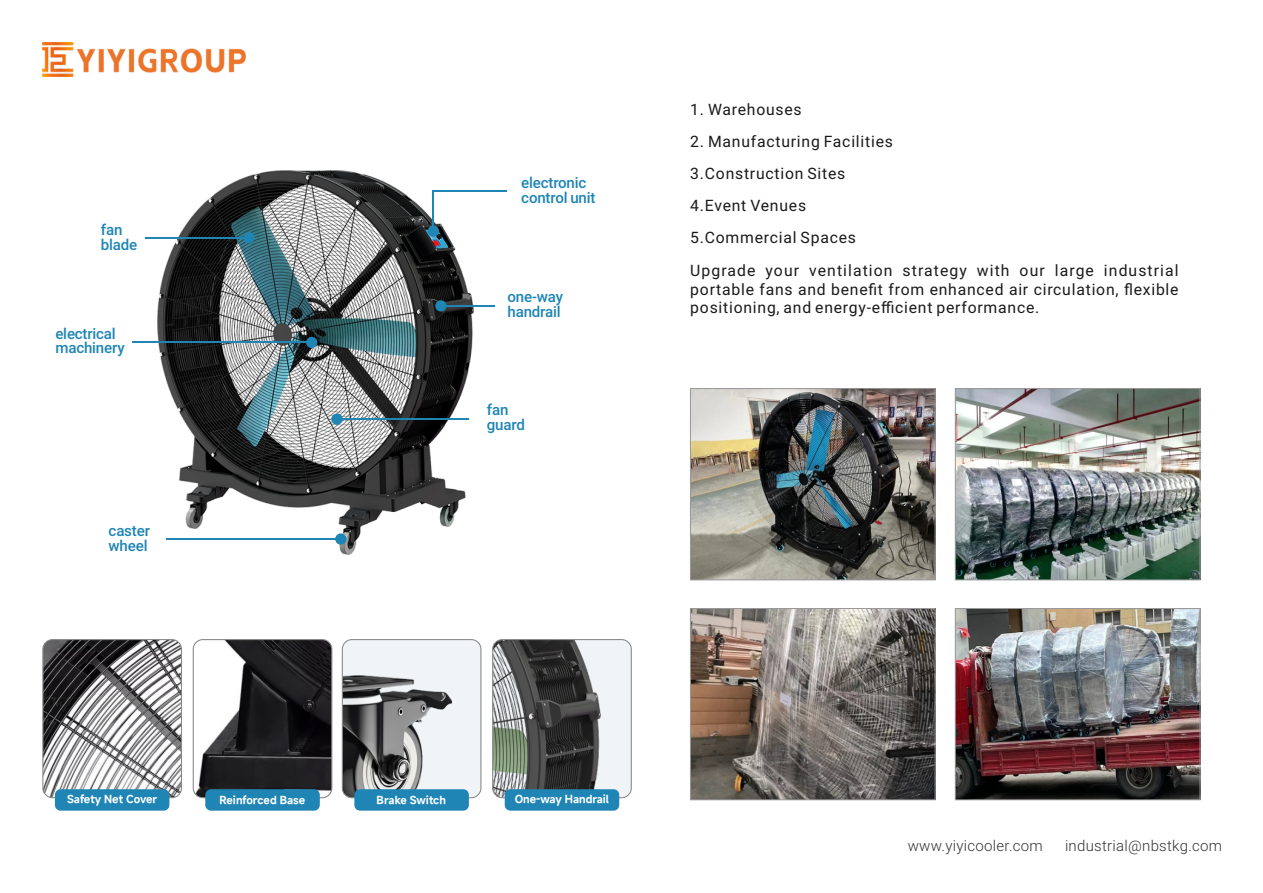
<style>
.page{position:relative;width:1263px;height:893px;background:#fff}
.page>*{position:absolute;margin:0;border:0;box-sizing:border-box;transform-origin:0 0}
.t1{font:15.75px/32.1px "Roboto";letter-spacing:.05em;color:#1a1a1a}
.t2{font:500 15.15px/14.7px "Roboto";letter-spacing:-.01em;color:#1f85b5}
.t3{font:300 15px "Roboto";letter-spacing:.02em;color:#333}
.t4{font:600 10.5px "Mi Sans";color:#fff}
</style>
<div class="page">
<img style="left:43px;top:42px;width:203px;height:35px">
<img style="left:157px;top:170px;width:316px;height:385px">
<div style="left:243px;top:232px;width:12px;height:11px;background:#1f85b5;border-radius:50%"></div>
<hr style="left:145px;top:237px;width:106px;height:1px;background:#1f85b5">
<div style="left:331px;top:413px;width:12px;height:12px;background:#1f85b5;border-radius:50%"></div>
<hr style="left:335px;top:418px;width:134px;height:2px;background:#1f85b5">
<div style="left:306px;top:337px;width:11px;height:11px;background:#1f85b5;border-radius:50%"></div>
<hr style="left:132px;top:342px;width:182px;height:1px;background:#1f85b5">
<div style="left:428px;top:225px;width:11px;height:12px;background:#1f85b5;border-radius:50%"></div>
<div style="left:335px;top:533px;width:11px;height:12px;background:#1f85b5;border-radius:50%"></div>
<hr style="left:166px;top:538px;width:170px;height:2px;background:#1f85b5">
<hr style="left:433px;top:190px;width:1px;height:42px;background:#1f85b5">
<hr style="left:433px;top:190px;width:74px;height:1px;background:#1f85b5">
<hr style="left:441px;top:305px;width:54px;height:2px;background:#1f85b5">
<div style="left:435px;top:300px;width:11px;height:11px;background:#1f85b5;border-radius:50%"></div>
<img style="left:692px;top:390px;width:241px;height:188px">
<div style="left:690px;top:388px;width:245px;height:192px;border:1px solid #999"></div>
<img style="left:957px;top:390px;width:241px;height:188px">
<div style="left:955px;top:388px;width:245px;height:192px;border:1px solid #999"></div>
<img style="left:692px;top:610px;width:241px;height:188px">
<div style="left:690px;top:608px;width:245px;height:192px;border:1px solid #999"></div>
<img style="left:957px;top:610px;width:241px;height:188px">
<div style="left:955px;top:608px;width:245px;height:192px;border:1px solid #999"></div>
<img style="left:43px;top:640px;width:138px;height:158px;border-radius:10px">
<div style="left:42px;top:639px;width:140px;height:159px;border:1px solid #898989;border-radius:10px"></div>
<img style="left:193px;top:640px;width:139px;height:158px;border-radius:10px">
<div style="left:193px;top:639px;width:139px;height:159px;border:1px solid #898989;border-radius:10px"></div>
<div style="left:342px;top:640px;width:139px;height:158px;background:#f0f4f7;border-radius:10px"></div>
<img style="left:342px;top:675px;width:109px;height:123px">
<div style="left:342px;top:639px;width:139px;height:159px;border:1px solid #898989;border-radius:10px"></div>
<div style="left:493px;top:640px;width:138px;height:158px;background:#f0f4f7;border-radius:10px"></div>
<img style="left:494px;top:641px;width:107px;height:157px">
<div style="left:492px;top:639px;width:140px;height:159px;border:1px solid #898989;border-radius:10px"></div>
<div style="left:55px;top:789px;width:114px;height:22px;background:#1f85b5;border-radius:6px"></div>
<div style="left:205px;top:789px;width:115px;height:22px;background:#1f85b5;border-radius:6px"></div>
<div style="left:354px;top:789px;width:115px;height:22px;background:#1f85b5;border-radius:6px"></div>
<div style="left:505px;top:789px;width:114px;height:22px;background:#1f85b5;border-radius:6px"></div>
<p class="t2" style="left:101px;top:224px;width:38px">fan blade</p>
<p class="t2" style="left:55px;top:327px;width:71px">electrical machinery</p>
<p class="t2" style="left:109px;top:525px;width:43px">caster wheel</p>
<p class="t2" style="left:521px;top:177px;width:76px">electronic control unit</p>
<p class="t2" style="left:508px;top:291px;width:57px">one-way handrail</p>
<p class="t2" style="left:487px;top:404px;width:40px">fan guard</p>
<p class="t1" style="left:690px;top:95px;width:113px">1. Warehouses</p>
<p class="t1" style="left:690px;top:127px;width:490px">2. Manufacturing Facilities<br>3.Construction Sites<br>4.Event Venues<br>5.Commercial Spaces<br>Upgrade your ventilation strategy with our large industrial</p>
<p class="t1" style="left:690px;top:281px;width:490px;line-height:18.9px">portable fans and benefit from enhanced air circulation, flexible positioning, and energy-efficient performance.</p>
<p class="t4" style="left:67px;top:793px;width:92px">Safety Net Cover</p>
<p class="t4" style="left:220px;top:795px;width:87px">Reinforced Base</p>
<p class="t4" style="left:377px;top:795px;width:71px">Brake Switch</p>
<p class="t4" style="left:515px;top:793px;width:96px">One-way Handrail</p>
<p class="t3" style="left:908px;top:839px;width:137px">www.yiyicooler.com</p>
<p class="t3" style="left:1065px;top:839px;width:159px">industrial@nbstkg.com</p>
</div>
